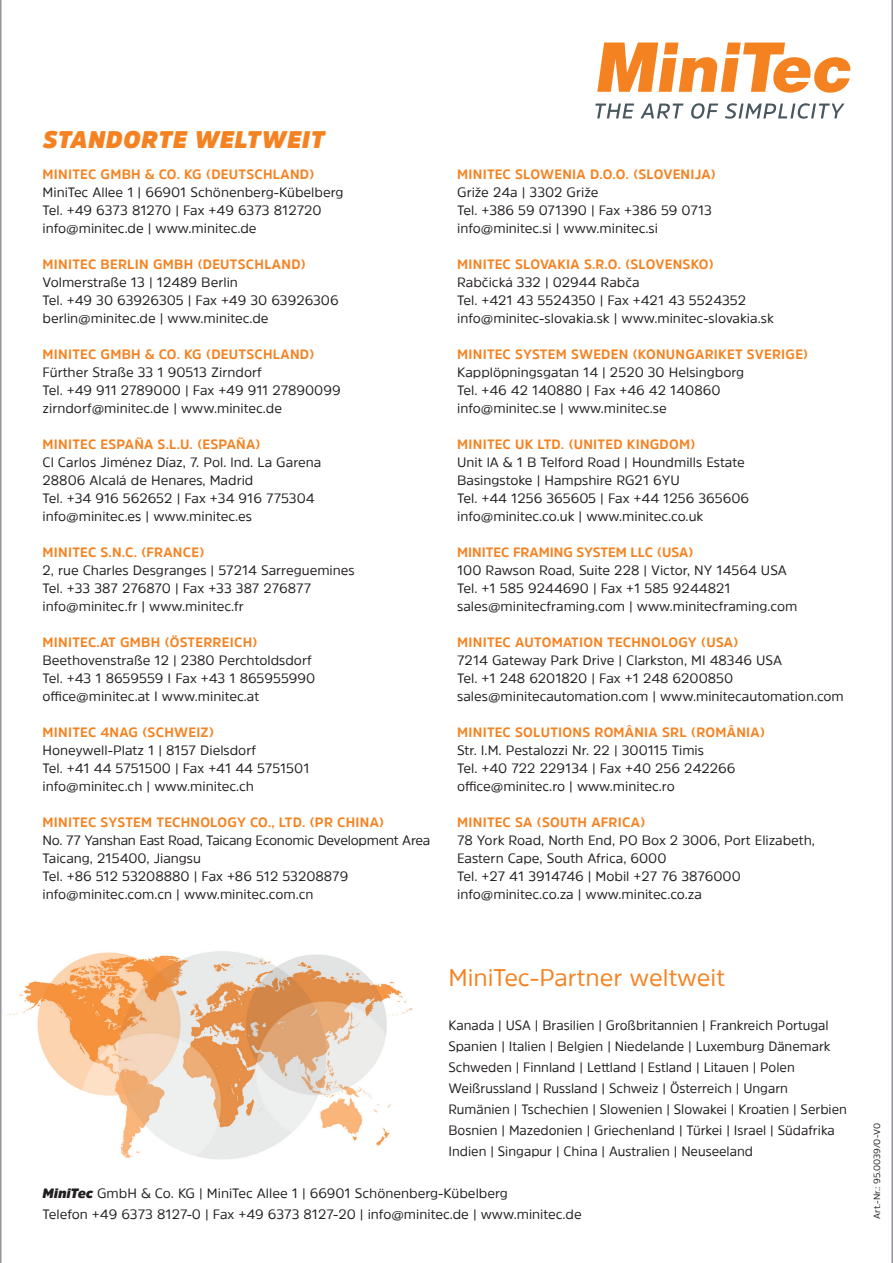
<style>
.page{position:relative;width:893px;height:1263px;background:#fff}
.page>*{position:absolute;margin:0;border:0;box-sizing:border-box;transform-origin:0 0}
.t1{font:24px "Amsi Pro";color:#f58220}
.t2{font:italic 900 24px "Amsi Pro";letter-spacing:.03em;color:#f58220}
.t3{font:13.5px/18px "Amsi Pro";color:#231f20}
.t4{font:700 13.5px "Amsi Pro";letter-spacing:.02em;color:#f58220}
.t5{font:700 13.5px "Amsi Pro";color:#f58220}
.t6{font:9px "Amsi Pro";color:#231f20}
.s1{font-weight:900;font-style:italic}
</style>
<div class="page">
<svg style="left:597px;top:43px;width:253px;height:50px"></svg>
<svg style="left:595px;top:103px;width:249px;height:16px"></svg>
<img style="left:8px;top:951px;width:404px;height:209px">
<hr style="left:891px;top:0;width:2px;height:1263px;background:#939598">
<hr style="left:0;top:0;width:2px;height:1263px;background:#939598">
<h1 class="t2" style="left:43px;top:123px;width:283px">STANDORTE WELTWEIT</h1>
<p class="t4" style="left:43px;top:165px;width:273px">MINITEC GMBH &amp; CO. KG (DEUTSCHLAND)</p>
<p class="t3" style="left:43px;top:183px;width:302px">MiniTec Allee 1 | 66901 Schönenberg-Kübelberg<br>Tel. +49 6373 81270 | Fax +49 6373 812720 info@minitec.de | www.minitec.de</p>
<p class="t4" style="left:43px;top:255px;width:265px">MINITEC BERLIN GMBH (DEUTSCHLAND)</p>
<p class="t3" style="left:43px;top:273px;width:298px">Volmerstraße 13 | 12489 Berlin<br>Tel. +49 30 63926305 | Fax +49 30 63926306 berlin@minitec.de | www.minitec.de</p>
<p class="t4" style="left:43px;top:345px;width:273px">MINITEC GMBH &amp; CO. KG (DEUTSCHLAND)</p>
<p class="t3" style="left:43px;top:363px;width:300px">Fürther Straße 33 1 90513 Zirndorf<br>Tel. +49 911 2789000 | Fax +49 911 27890099 zirndorf@minitec.de | www.minitec.de</p>
<p class="t4" style="left:43px;top:435px;width:220px">MINITEC ESPAÑA S.L.U. (ESPAÑA)</p>
<p class="t3" style="left:43px;top:453px;width:280px">Cl Carlos Jiménez Díaz, 7. Pol. lnd. La Garena 28806 Alcalá de Henares, Madrid<br>Tel. +34 916 562652 | Fax +34 916 775304 info@minitec.es | www.minitec.es</p>
<p class="t4" style="left:43px;top:543px;width:163px">MINITEC S.N.C. (FRANCE)</p>
<p class="t3" style="left:43px;top:561px;width:314px">2, rue Charles Desgranges | 57214 Sarreguemines<br>Tel. +33 387 276870 | Fax +33 387 276877 info@minitec.fr | www.minitec.fr</p>
<p class="t4" style="left:43px;top:633px;width:216px">MINITEC.AT GMBH (ÖSTERREICH)</p>
<p class="t3" style="left:43px;top:651px;width:274px">Beethovenstraße 12 | 2380 Perchtoldsdorf<br>Tel. +43 1 8659559 I Fax +43 1 865955990 office@minitec.at I www.minitec.at</p>
<p class="t4" style="left:43px;top:723px;width:173px">MINITEC 4NAG (SCHWEIZ)</p>
<p class="t3" style="left:43px;top:741px;width:269px">Honeywell-Platz 1 | 8157 Dielsdorf<br>Tel. +41 44 5751500 | Fax +41 44 5751501 info@minitec.ch | www.minitec.ch</p>
<p class="t4" style="left:43px;top:813px;width:343px">MINITEC SYSTEM TECHNOLOGY CO., LTD. (PR CHINA)</p>
<p class="t3" style="left:43px;top:831px;width:389px">No. 77 Yanshan East Road, Taicang Economic Development Area Taicang, 215400, Jiangsu<br>Tel. +86 512 53208880 | Fax +86 512 53208879 info@minitec.com.cn | www.minitec.com.cn</p>
<p class="t4" style="left:457px;top:165px;width:260px">MINITEC SLOWENIA D.O.O. (SLOVENIJA)</p>
<p class="t3" style="left:457px;top:183px;width:256px">Griže 24a | 3302 Griže<br>Tel. +386 59 071390 | Fax +386 59 0713 info@minitec.si | www.minitec.si</p>
<p class="t4" style="left:457px;top:255px;width:258px">MINITEC SLOVAKIA S.R.O. (SLOVENSKO)</p>
<p class="t3" style="left:457px;top:272px;width:318px">Rabčická 332 | 02944 Rabča<br>Tel. +421 43 5524350 | Fax +421 43 5524352 info@minitec-slovakia.sk | www.minitec-slovakia.sk</p>
<p class="t4" style="left:457px;top:345px;width:353px">MINITEC SYSTEM SWEDEN (KONUNGARIKET SVERIGE)</p>
<p class="t3" style="left:457px;top:362px;width:289px">Kapplöpningsgatan 14 | 2520 30 Helsingborg<br>Tel. +46 42 140880 | Fax +46 42 140860 info@minitec.se | www.minitec.se</p>
<p class="t4" style="left:457px;top:435px;width:240px">MINITEC UK LTD. (UNITED KINGDOM)</p>
<p class="t3" style="left:457px;top:452px;width:294px">Unit lA &amp; 1 B Telford Road | Houndmills Estate Basingstoke | Hampshire RG21 6YU<br>Tel. +44 1256 365605 | Fax +44 1256 365606 info@minitec.co.uk | www.minitec.co.uk</p>
<p class="t5" style="left:457px;top:543px;width:238px">MINITEC FRAMING SYSTEM LLC (USA)</p>
<p class="t3" style="left:457px;top:560px;width:342px">100 Rawson Road, Suite 228 | Victor, NY 14564 USA<br>Tel. +1 585 9244690 | Fax +1 585 9244821 sales@minitecframing.com | www.minitecframing.com</p>
<p class="t4" style="left:457px;top:632px;width:283px">MINITEC AUTOMATION TECHNOLOGY (USA)</p>
<p class="t3" style="left:457px;top:650px;width:388px">7214 Gateway Park Drive | Clarkston, MI 48346 USA<br>Tel. +1 248 6201820 | Fax +1 248 6200850 sales@minitecautomation.com | www.minitecautomation.com</p>
<p class="t4" style="left:457px;top:722px;width:309px">MINITEC SOLUTIONS ROMÂNIA SRL (ROMÂNIA)</p>
<p class="t3" style="left:457px;top:740px;width:280px">Str. I.M. Pestalozzi Nr. 22 | 300115 Timis<br>Tel. +40 722 229134 | Fax +40 256 242266 office@minitec.ro | www.minitec.ro</p>
<p class="t4" style="left:457px;top:812px;width:190px">MINITEC SA (SOUTH AFRICA)</p>
<p class="t3" style="left:457px;top:830px;width:359px">78 York Road, North End, PO Box 2 3006, Port Elizabeth, Eastern Cape, South Africa, 6000<br>Tel. +27 41 3914746 | Mobil +27 76 3876000 info@minitec.co.za | www.minitec.co.za</p>
<h1 class="t1" style="left:448px;top:961px;width:278px">MiniTec-Partner weltweit</h1>
<p class="t3" style="left:448px;top:1014px;width:400px;line-height:21px">Kanada | USA | Brasilien | Großbritannien | Frankreich Portugal Spanien | Italien | Belgien | Niedelande | Luxemburg Dänemark Schweden | Finnland | Lettland | Estland | Litauen | Polen Weißrussland | Russland | Schweiz | Österreich | Ungarn Rumänien | Tschechien | Slowenien | Slowakei | Kroatien | Serbien Bosnien | Mazedonien | Griechenland | Türkei | Israel | Südafrika Indien | Singapur | China | Australien | Neuseeland</p>
<p class="t3" style="left:43px;top:1182px;width:541px;line-height:21px"><span class="s1">MiniTec</span> GmbH &amp; Co. KG | MiniTec Allee 1 | 66901 Schönenberg-Kübelberg<br>Telefon +49 6373 8127-0 | Fax +49 6373 8127-20 | info@minitec.de | www.minitec.de</p>
<p class="t6" style="left:871px;top:1219px;width:97px;rotate:-90deg">Art.-Nr.: 95.0039/0-V0</p>
</div>
